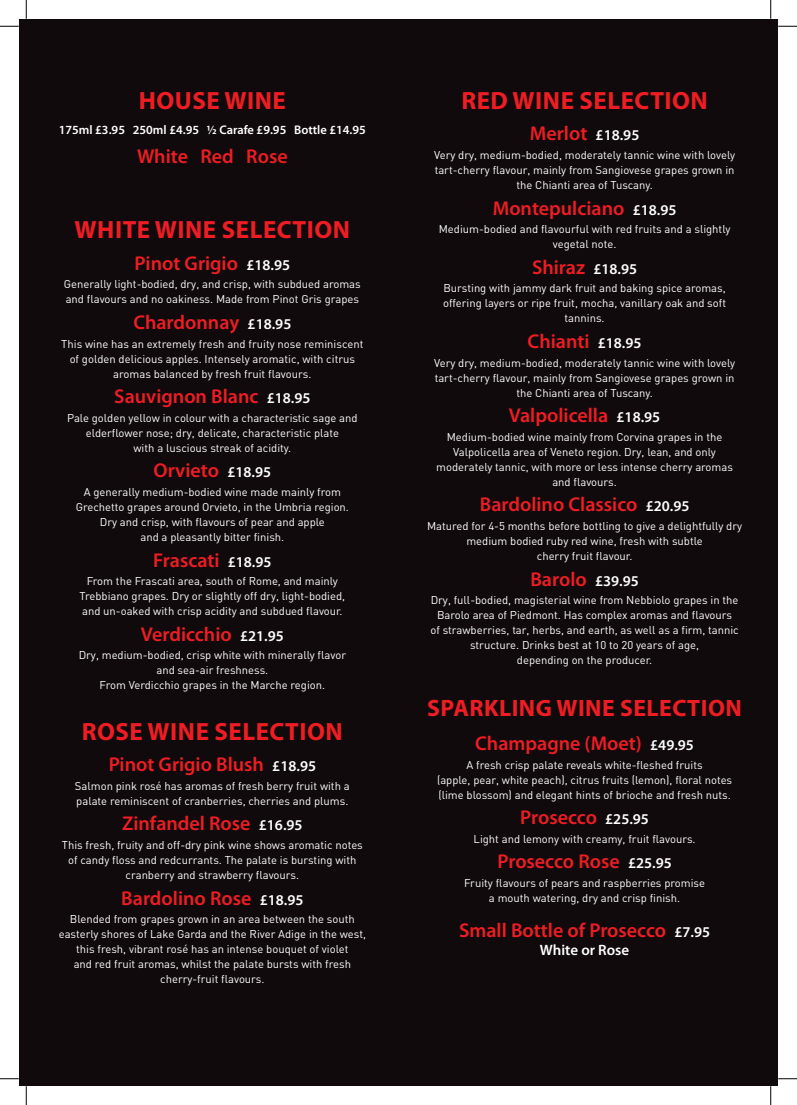
<style>
.page{position:relative;width:797px;height:1105px;background:#fff}
.page>*{position:absolute;margin:0;border:0;box-sizing:border-box;transform-origin:0 0}
.t1{font:700 25px "Myriad Pro";letter-spacing:.02em;color:#ee1d23}
.t2{font:700 23.75px "Myriad Pro";letter-spacing:.02em;color:#ee1d23}
.t3{font:600 20px "Myriad Pro";color:#ee1d23}
.t4{font:600 15px "Myriad Pro";color:#fff}
.t5{font:600 12.5px "Myriad Pro";color:#fff}
.t6{font:11.25px/15px "DIN";color:#fff;text-align:center}
.s1{font-size:15px;color:#fff}
</style>
<div class="page">
<div style="left:19px;top:19px;width:758px;height:1067px;background:#110a0c"></div>
<svg style="left:0;top:25px;width:19px;height:2px"></svg>
<svg style="left:778px;top:25px;width:19px;height:2px"></svg>
<svg style="left:0;top:1078px;width:19px;height:1px"></svg>
<svg style="left:778px;top:1078px;width:19px;height:1px"></svg>
<svg style="left:25px;top:0;width:2px;height:19px"></svg>
<svg style="left:25px;top:1086px;width:2px;height:19px"></svg>
<svg style="left:770px;top:0;width:1px;height:19px"></svg>
<svg style="left:770px;top:1086px;width:1px;height:19px"></svg>
<h1 class="t1" style="left:139px;top:84px;width:149px">HOUSE WINE</h1>
<p class="t5" style="left:59px;top:122px;width:309px">175ml £3.95 250ml £4.95 ½ Carafe £9.95 Bottle £14.95</p>
<h3 class="t3" style="left:137px;top:143px;width:152px">White Red Rose</h3>
<h1 class="t1" style="left:75px;top:213px;width:277px">WHITE WINE SELECTION</h1>
<h3 class="t3" style="left:135px;top:250px;width:157px">Pinot Grigio <span class="s1">£18.95</span></h3>
<p class="t6" style="left:64px;top:277px;width:298px;text-align:left">Generally light-bodied, dry, and crisp, with subdued aromas and flavours and no oakiness. Made from Pinot Gris grapes</p>
<h3 class="t3" style="left:133px;top:310px;width:159px">Chardonnay <span class="s1">£18.95</span></h3>
<p class="t6" style="left:61px;top:336px;width:303px">This wine has an extremely fresh and fruity nose reminiscent of golden delicious apples. Intensely aromatic, with citrus aromas balanced by fresh fruit flavours.</p>
<h3 class="t3" style="left:114px;top:384px;width:198px">Sauvignon Blanc <span class="s1">£18.95</span></h3>
<p class="t6" style="left:67px;top:410px;width:292px">Pale golden yellow in colour with a characteristic sage and elderflower nose; dry, delicate, characteristic plate<br>with a luscious streak of acidity.</p>
<h3 class="t3" style="left:154px;top:458px;width:119px">Orvieto <span class="s1">£18.95</span></h3>
<p class="t6" style="left:76px;top:484px;width:275px">A generally medium-bodied wine made mainly from Grechetto grapes around Orvieto, in the Umbria region.<br>Dry and crisp, with flavours of pear and apple<br>and a pleasantly bitter finish.</p>
<h3 class="t3" style="left:153px;top:547px;width:120px">Frascati <span class="s1">£18.95</span></h3>
<p class="t6" style="left:80px;top:573px;width:267px">From the Frascati area, south of Rome, and mainly<br>Trebbiano grapes. Dry or slightly off dry, light-bodied, and un-oaked with crisp acidity and subdued flavour.</p>
<h3 class="t3" style="left:141px;top:621px;width:144px">Verdicchio <span class="s1">£21.95</span></h3>
<p class="t6" style="left:79px;top:647px;width:269px">Dry, medium-bodied, crisp white with minerally flavor and sea-air freshness.<br>From Verdicchio grapes in the Marche region.</p>
<h1 class="t1" style="left:82px;top:715px;width:262px">ROSE WINE SELECTION</h1>
<h3 class="t3" style="left:109px;top:752px;width:209px">Pinot Grigio Blush <span class="s1">£18.95</span></h3>
<p class="t6" style="left:75px;top:778px;width:276px;text-align:left">Salmon pink rosé has aromas of fresh berry fruit with a palate reminiscent of cranberries, cherries and plums.</p>
<h3 class="t3" style="left:122px;top:811px;width:182px">Zinfandel Rose <span class="s1">£16.95</span></h3>
<p class="t6" style="left:62px;top:837px;width:302px">This fresh, fruity and off-dry pink wine shows aromatic notes of candy floss and redcurrants. The palate is bursting with cranberry and strawberry flavours.</p>
<h3 class="t3" style="left:121px;top:885px;width:184px">Bardolino Rose <span class="s1">£18.95</span></h3>
<p class="t6" style="left:59px;top:911px;width:309px">Blended from grapes grown in an area between the south easterly shores of Lake Garda and the River Adige in the west, this fresh, vibrant rosé has an intense bouquet of violet<br>and red fruit aromas, whilst the palate bursts with fresh cherry-fruit flavours.</p>
<h1 class="t1" style="left:461px;top:84px;width:248px">RED WINE SELECTION</h1>
<h3 class="t3" style="left:530px;top:121px;width:111px">Merlot <span class="s1">£18.95</span></h3>
<p class="t6" style="left:434px;top:147px;width:302px">Very dry, medium-bodied, moderately tannic wine with lovely tart-cherry flavour, mainly from Sangiovese grapes grown in the Chianti area of Tuscany.</p>
<h3 class="t3" style="left:492px;top:195px;width:185px">Montepulciano <span class="s1">£18.95</span></h3>
<p class="t6" style="left:439px;top:221px;width:293px">Medium-bodied and flavourful with red fruits and a slightly vegetal note.</p>
<h3 class="t3" style="left:532px;top:254px;width:106px">Shiraz <span class="s1">£18.95</span></h3>
<p class="t6" style="left:443px;top:281px;width:284px">Bursting with jammy dark fruit and baking spice aromas, offering layers or ripe fruit, mocha, vanillary oak and soft tannins.</p>
<h3 class="t3" style="left:527px;top:329px;width:115px">Chianti <span class="s1">£18.95</span></h3>
<p class="t6" style="left:434px;top:355px;width:302px">Very dry, medium-bodied, moderately tannic wine with lovely tart-cherry flavour, mainly from Sangiovese grapes grown in the Chianti area of Tuscany.</p>
<h3 class="t3" style="left:509px;top:403px;width:153px">Valpolicella <span class="s1">£18.95</span></h3>
<p class="t6" style="left:436px;top:429px;width:298px">Medium-bodied wine mainly from Corvina grapes in the Valpolicella area of Veneto region. Dry, lean, and only moderately tannic, with more or less intense cherry aromas and flavours.</p>
<h3 class="t3" style="left:480px;top:492px;width:211px">Bardolino Classico <span class="s1">£20.95</span></h3>
<p class="t6" style="left:427px;top:518px;width:316px">Matured for 4-5 months before bottling to give a delightfully dry medium bodied ruby red wine, fresh with subtle<br>cherry fruit flavour.</p>
<h3 class="t3" style="left:530px;top:566px;width:110px">Barolo <span class="s1">£39.95</span></h3>
<p class="t6" style="left:430px;top:592px;width:310px">Dry, full-bodied, magisterial wine from Nebbiolo grapes in the Barolo area of Piedmont. Has complex aromas and flavours<br>of strawberries, tar, herbs, and earth, as well as a firm, tannic structure. Drinks best at 10 to 20 years of age,<br>depending on the producer.</p>
<h2 class="t2" style="left:427px;top:693px;width:316px">SPARKLING WINE SELECTION</h2>
<h3 class="t3" style="left:475px;top:730px;width:220px">Champagne (Moet) <span class="s1">£49.95</span></h3>
<p class="t6" style="left:437px;top:757px;width:297px">A fresh crisp palate reveals white-fleshed fruits<br>(apple, pear, white peach), citrus fruits (lemon), floral notes (lime blossom) and elegant hints of brioche and fresh nuts.</p>
<h3 class="t3" style="left:520px;top:805px;width:130px">Prosecco <span class="s1">£25.95</span></h3>
<p class="t6" style="left:473px;top:831px;width:223px">Light and lemony with creamy, fruit flavours.</p>
<h3 class="t3" style="left:497px;top:849px;width:176px">Prosecco Rose <span class="s1">£25.95</span></h3>
<p class="t6" style="left:464px;top:875px;width:242px">Fruity flavours of pears and raspberries promise a mouth watering, dry and crisp finish.</p>
<h3 class="t3" style="left:459px;top:917px;width:252px">Small Bottle of Prosecco <span class="s1">£7.95</span></h3>
<h3 class="t4" style="left:540px;top:940px;width:91px">White or Rose</h3>
</div>
